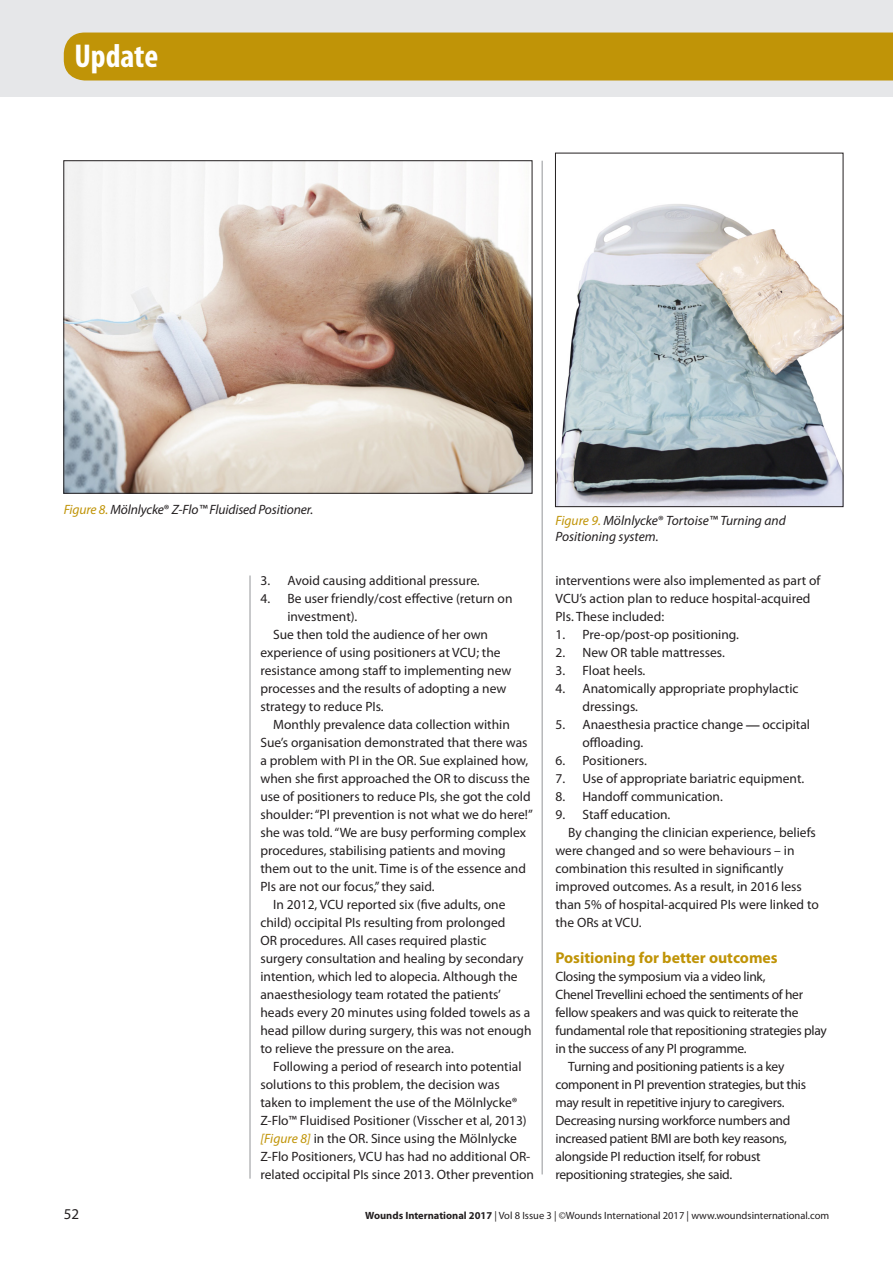
<style>
.page{position:relative;width:893px;height:1263px;background:#fff}
.page>*{position:absolute;margin:0;border:0;box-sizing:border-box;transform-origin:0 0}
.t1{font:700 condensed 33.15px "Myriad Pro";color:#fff}
.A-HEAD_CROSS_HEAD{font:700 15.75px "Myriad Pro";color:#c09407}
.BODY_INDENT{font:15px "Myriad Pro";color:#231f20}
.BODY_INDENT-2{font:13.5px/18px "Myriad Pro";color:#231f20}
.BODY_INDENT-3{font:13.5px/18px "Myriad Pro";letter-spacing:-.02em;color:#231f20}
.BODY{font:13.5px/18px "Myriad Pro";letter-spacing:-.02em;color:#231f20}
.FIG_CAPTION{font:italic 13.5px/16.5px "Myriad Pro";letter-spacing:-.01em;color:#231f20}
.BODY_INDENT-4{font:10.5px "Myriad Pro";color:#231f20}
.s1{color:#c09407}
.s2{font-style:normal}
.s3{font-style:italic;color:#c09407}
.s4{font-family:"Optima";font-weight:700}
.s5{font-weight:700}
</style>
<div class="page">
<div style="left:0;top:0;width:893px;height:97px;background:#e6e7e9"></div>
<div style="left:64px;top:33px;width:829px;height:48px;background:#c09407"></div>
<hr style="left:542px;top:161px;width:1px;height:1013px;background:#939598">
<hr style="left:250px;top:575px;width:1px;height:604px;background:#939598">
<img style="left:66px;top:163px;width:464px;height:328px">
<img style="left:557px;top:204px;width:284px;height:301px">
<div style="left:555px;top:153px;width:288px;height:354px;border:1px solid #231f20"></div>
<p class="t1" style="left:74px;top:35px;width:85px">Update</p>
<p class="FIG_CAPTION" style="left:64px;top:501px;width:251px"><span class="s1">Figure 8.</span> Mölnlycke<span class="s2">®</span> Z-Flo™ Fluidised Positioner.</p>
<p class="BODY_INDENT-2" style="left:260px;top:571px;width:221px">3. Avoid causing additional pressure.</p>
<p class="BODY_INDENT-2" style="left:287px;top:589px;width:227px;text-indent:-27px">4. Be user friendly/cost effective (return on investment).</p>
<p class="BODY_INDENT-2" style="left:260px;top:625px;width:252px;text-indent:13px">Sue then told the audience of her own experience of using positioners at VCU; the resistance among staff to implementing new processes and the results of adopting a new strategy to reduce PIs.</p>
<p class="BODY_INDENT-2" style="left:260px;top:715px;width:274px;text-indent:13px">Monthly prevalence data collection within Sue’s organisation demonstrated that there was a problem with PI in the OR. Sue explained how, when she first approached the OR to discuss the use of positioners to reduce PIs, she got the cold shoulder: “PI prevention is not what we do here!” she was told. “We are busy performing complex procedures, stabilising patients and moving them out to the unit. Time is of the essence and PIs are not our focus,” they said.</p>
<p class="BODY_INDENT-2" style="left:260px;top:895px;width:273px;text-indent:13px">In 2012, VCU reported six (five adults, one child) occipital PIs resulting from prolonged<br>OR procedures. All cases required plastic surgery consultation and healing by secondary intention, which led to alopecia. Although the anaesthesiology team rotated the patients’ heads every 20 minutes using folded towels as a head pillow during surgery, this was not enough to relieve the pressure on the area.</p>
<p class="BODY_INDENT-2" style="left:260px;top:1057px;width:275px;text-indent:13px">Following a period of research into potential solutions to this problem, the decision was taken to implement the use of the Mölnlycke® Z-Flo™ Fluidised Positioner (Visscher et al, 2013) <span class="s3">[Figure 8]</span> in the OR. Since using the Mölnlycke Z-Flo Positioners, VCU has had no additional OR&shy;related occipital PIs since 2013. Other prevention</p>
<p class="FIG_CAPTION" style="left:555px;top:512px;width:232px"><span class="s1">Figure 9.</span> Mölnlycke<span class="s2">®</span> Tortoise™ Turning and<br>Positioning system.</p>
<p class="BODY_INDENT-2" style="left:555px;top:571px;width:267px">interventions were also implemented as part of<br>VCU’s action plan to reduce hospital-acquired<br>PIs. These included:</p>
<p class="BODY_INDENT-2" style="left:555px;top:625px;width:185px">1. Pre-op/post-op positioning.</p>
<p class="BODY_INDENT-2" style="left:555px;top:643px;width:171px">2. New OR table mattresses.</p>
<p class="BODY_INDENT-2" style="left:555px;top:661px;width:91px">3. Float heels.</p>
<p class="BODY_INDENT-2" style="left:582px;top:679px;width:218px;text-indent:-27px">4. Anatomically appropriate prophylactic dressings.</p>
<p class="BODY_INDENT-2" style="left:582px;top:715px;width:229px;text-indent:-27px">5. Anaesthesia practice change <span class="s4">—</span> occipital offloading.</p>
<p class="BODY_INDENT-2" style="left:555px;top:751px;width:93px">6. Positioners.</p>
<p class="BODY_INDENT-2" style="left:555px;top:769px;width:250px">7. Use of appropriate bariatric equipment.</p>
<p class="BODY_INDENT-2" style="left:555px;top:787px;width:169px">8. Handoff communication.</p>
<p class="BODY_INDENT-2" style="left:555px;top:805px;width:116px">9. Staff education.</p>
<p class="BODY_INDENT-2" style="left:555px;top:823px;width:265px;text-indent:13px">By changing the clinician experience, beliefs were changed and so were behaviours – in combination this resulted in significantly improved outcomes. As a result, in 2016 less than 5% of hospital-acquired PIs were linked to the ORs at VCU.</p>
<p class="A-HEAD_CROSS_HEAD" style="left:555px;top:947px;width:224px">Positioning for better outcomes</p>
<p class="BODY" style="left:555px;top:967px;width:273px">Closing the symposium via a video link,<br>Chenel Trevellini echoed the sentiments of her fellow speakers and was quick to reiterate the fundamental role that repositioning strategies play in the success of any PI programme.</p>
<p class="BODY_INDENT-3" style="left:555px;top:1057px;width:252px;text-indent:13px">Turning and positioning patients is a key component in PI prevention strategies, but this may result in repetitive injury to caregivers.<br>Decreasing nursing workforce numbers and increased patient BMI are both key reasons, alongside PI reduction itself, for robust repositioning strategies, she said.</p>
<p class="BODY_INDENT" style="left:64px;top:1204px;width:17px">52</p>
<p class="BODY_INDENT-4" style="left:365px;top:1208px;width:465px"><span class="s5">Wounds International 2017</span> | Vol 8 Issue 3 | ©Wounds International 2017 | www.woundsinternational.com</p>
</div>
